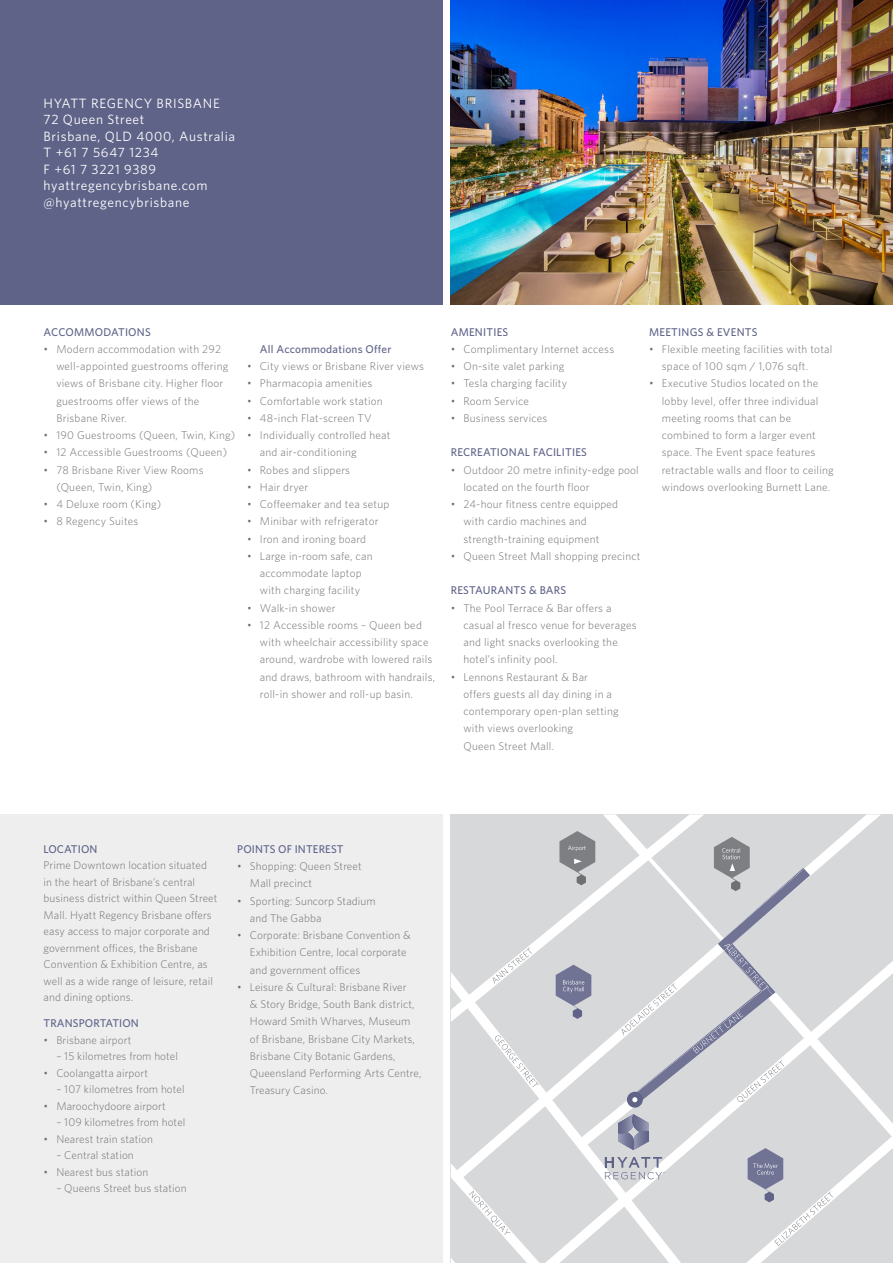
<style>
.page{position:relative;width:893px;height:1263px;background:#fff}
.page>*{position:absolute;margin:0;border:0;box-sizing:border-box;transform-origin:0 0}
.t1{font:13.5px "Whitney";letter-spacing:.05em;color:#fff}
.t2{font:300 11.25px/17.2px "Whitney";letter-spacing:.02em;color:#6f7073}
.t3{font:500 11.25px "Whitney";letter-spacing:.02em;color:#5f6388}
</style>
<div class="page">
<div style="left:0;top:0;width:442px;height:304px;background:#5f6388"></div>
<img style="left:451px;top:0;width:442px;height:304px">
<div style="left:0;top:814px;width:442px;height:449px;background:#eeeeef"></div>
<svg style="left:451px;top:814px;width:442px;height:449px;background:#d5d6d9"></svg>
<p class="t1" style="left:44px;top:94px;width:178px">HYATT REGENCY BRISBANE</p>
<p class="t1" style="left:44px;top:111px;width:102px">72 Queen Street</p>
<p class="t1" style="left:44px;top:127px;width:193px">Brisbane, QLD 4000, Australia</p>
<p class="t1" style="left:44px;top:144px;width:116px">T +61 7 5647 1234</p>
<p class="t1" style="left:44px;top:160px;width:114px">F +61 7 3221 9389</p>
<p class="t1" style="left:44px;top:177px;width:165px">hyattregencybrisbane.com</p>
<p class="t1" style="left:44px;top:193px;width:148px">@hyattregencybrisbane</p>
<p class="t3" style="left:44px;top:324px;width:109px">ACCOMMODATIONS</p>
<p class="t2" style="left:56px;top:340px;width:174px;text-indent:-13px">• Modern accommodation with 292 well-appointed guestrooms offering views of Brisbane city. Higher floor guestrooms offer views of the<br>Brisbane River.</p>
<p class="t2" style="left:44px;top:426px;width:193px">• 190 Guestrooms (Queen, Twin, King)</p>
<p class="t2" style="left:44px;top:443px;width:185px">• 12 Accessible Guestrooms (Queen)</p>
<p class="t2" style="left:56px;top:461px;width:149px;text-indent:-13px">• 78 Brisbane River View Rooms (Queen, Twin, King)</p>
<p class="t2" style="left:44px;top:495px;width:119px">• 4 Deluxe room (King)</p>
<p class="t2" style="left:44px;top:512px;width:96px">• 8 Regency Suites</p>
<p class="t3" style="left:260px;top:341px;width:133px">All Accommodations Offer</p>
<p class="t2" style="left:247px;top:357px;width:178px">• City views or Brisbane River views</p>
<p class="t2" style="left:247px;top:374px;width:127px">• Pharmacopia amenities</p>
<p class="t2" style="left:247px;top:392px;width:137px">• Comfortable work station</p>
<p class="t2" style="left:247px;top:409px;width:126px">• 48-inch Flat-screen TV</p>
<p class="t2" style="left:260px;top:426px;width:132px;text-indent:-13px">• Individually controlled heat and air-conditioning</p>
<p class="t2" style="left:247px;top:461px;width:104px">• Robes and slippers</p>
<p class="t2" style="left:247px;top:478px;width:63px">• Hair dryer</p>
<p class="t2" style="left:247px;top:495px;width:144px">• Coffeemaker and tea setup</p>
<p class="t2" style="left:247px;top:512px;width:133px">• Minibar with refrigerator</p>
<p class="t2" style="left:247px;top:530px;width:120px">• Iron and ironing board</p>
<p class="t2" style="left:247px;top:547px;width:127px;text-align:center">• Large in-room safe, can accommodate laptop with charging facility</p>
<p class="t2" style="left:247px;top:599px;width:90px">• Walk-in shower</p>
<p class="t2" style="left:260px;top:616px;width:177px;text-indent:-13px">• 12 Accessible rooms – Queen bed with wheelchair accessibility space around, wardrobe with lowered rails and draws, bathroom with handrails, roll-in shower and roll-up basin.</p>
<p class="t3" style="left:451px;top:324px;width:59px">AMENITIES</p>
<p class="t2" style="left:451px;top:340px;width:165px">• Complimentary Internet access</p>
<p class="t2" style="left:451px;top:357px;width:115px">• On-site valet parking</p>
<p class="t2" style="left:451px;top:374px;width:118px">• Tesla charging facility</p>
<p class="t2" style="left:451px;top:392px;width:80px">• Room Service</p>
<p class="t2" style="left:451px;top:409px;width:98px">• Business services</p>
<p class="t3" style="left:451px;top:445px;width:138px">RECREATIONAL FACILITIES</p>
<p class="t2" style="left:463px;top:461px;width:177px;text-indent:-13px">• Outdoor 20 metre infinity-edge pool located on the fourth floor</p>
<p class="t2" style="left:463px;top:495px;width:156px;text-indent:-13px">• 24-hour fitness centre equipped with cardio machines and strength-training equipment</p>
<p class="t2" style="left:451px;top:547px;width:191px">• Queen Street Mall shopping precinct</p>
<p class="t3" style="left:451px;top:583px;width:117px">RESTAURANTS &amp; BARS</p>
<p class="t2" style="left:463px;top:599px;width:175px;text-indent:-13px">• The Pool Terrace &amp; Bar offers a casual al fresco venue for beverages and light snacks overlooking the hotel’s infinity pool.</p>
<p class="t2" style="left:463px;top:668px;width:157px;text-indent:-13px">• Lennons Restaurant &amp; Bar<br>offers guests all day dining in a contemporary open-plan setting with views overlooking<br>Queen Street Mall.</p>
<p class="t3" style="left:649px;top:324px;width:110px">MEETINGS &amp; EVENTS</p>
<p class="t2" style="left:662px;top:340px;width:172px;text-indent:-13px">• Flexible meeting facilities with total space of 100 sqm / 1,076 sqft.</p>
<p class="t2" style="left:662px;top:374px;width:173px;text-indent:-13px">• Executive Studios located on the lobby level, offer three individual meeting rooms that can be combined to form a larger event space. The Event space features retractable walls and floor to ceiling windows overlooking Burnett Lane.</p>
<p class="t3" style="left:44px;top:841px;width:55px">LOCATION</p>
<p class="t2" style="left:44px;top:857px;width:175px;line-height:16.5px">Prime Downtown location situated in the heart of Brisbane’s central business district within Queen Street Mall. Hyatt Regency Brisbane offers easy access to major corporate and government offices, the Brisbane Convention &amp; Exhibition Centre, as well as a wide range of leisure, retail and dining options.</p>
<p class="t3" style="left:44px;top:1016px;width:97px">TRANSPORTATION</p>
<p class="t2" style="left:44px;top:1031px;width:89px">• Brisbane airport</p>
<p class="t2" style="left:56px;top:1047px;width:123px">– 15 kilometres from hotel</p>
<p class="t2" style="left:44px;top:1064px;width:106px">• Coolangatta airport</p>
<p class="t2" style="left:56px;top:1080px;width:130px">– 107 kilometres from hotel</p>
<p class="t2" style="left:44px;top:1097px;width:124px">• Maroochydoore airport</p>
<p class="t2" style="left:56px;top:1113px;width:131px">– 109 kilometres from hotel</p>
<p class="t2" style="left:44px;top:1130px;width:111px">• Nearest train station</p>
<p class="t2" style="left:56px;top:1146px;width:79px">– Central station</p>
<p class="t2" style="left:44px;top:1163px;width:106px">• Nearest bus station</p>
<p class="t2" style="left:56px;top:1179px;width:132px">– Queens Street bus station</p>
<p class="t3" style="left:237px;top:841px;width:108px">POINTS OF INTEREST</p>
<p class="t2" style="left:250px;top:857px;width:113px;text-indent:-13px">• Shopping: Queen Street<br>Mall precinct</p>
<p class="t2" style="left:250px;top:892px;width:127px;text-indent:-13px">• Sporting: Suncorp Stadium and The Gabba</p>
<p class="t2" style="left:250px;top:926px;width:162px;text-indent:-13px">• Corporate: Brisbane Convention &amp;<br>Exhibition Centre, local corporate and government offices</p>
<p class="t2" style="left:250px;top:978px;width:173px;text-indent:-13px">• Leisure &amp; Cultural: Brisbane River<br>&amp; Story Bridge, South Bank district,<br>Howard Smith Wharves, Museum of Brisbane, Brisbane City Markets,<br>Brisbane City Botanic Gardens,<br>Queensland Performing Arts Centre,<br>Treasury Casino.</p>
</div>
